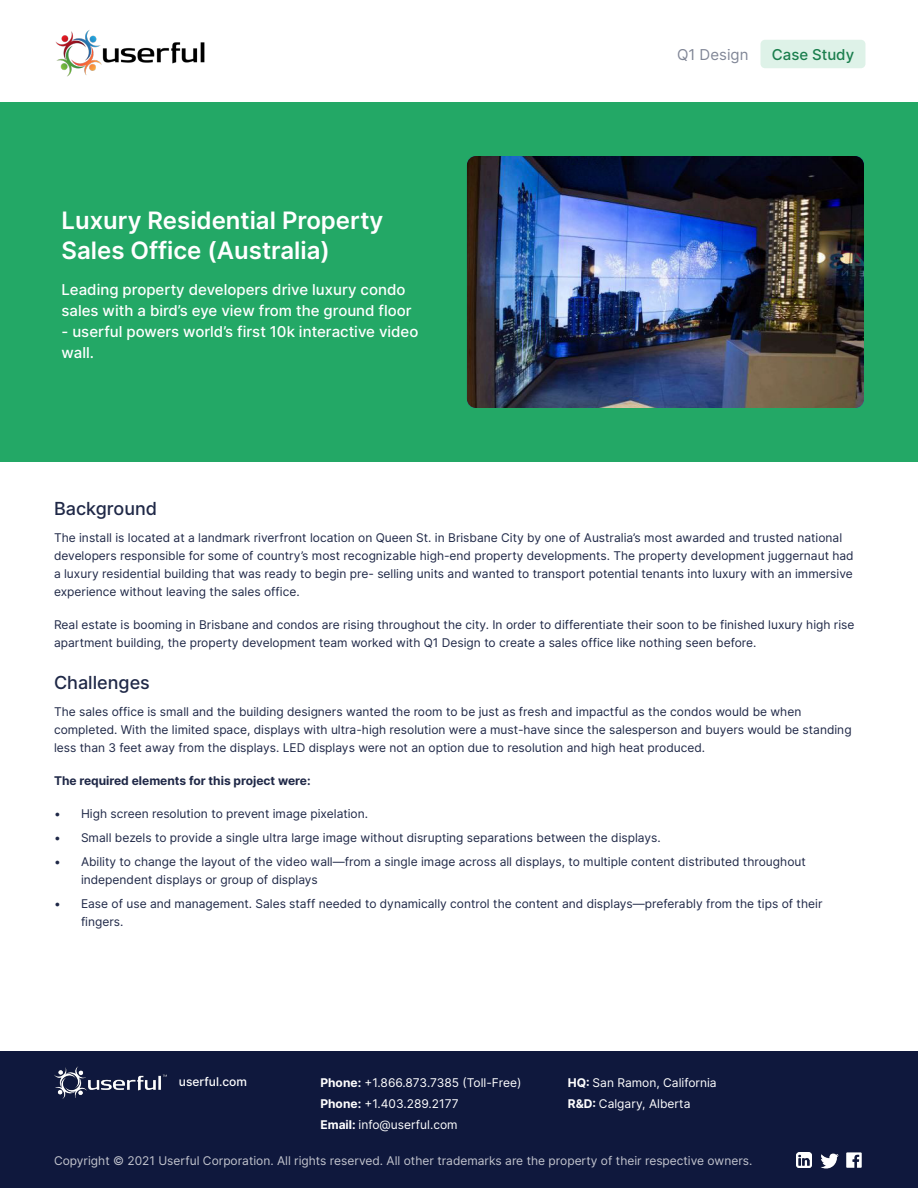
<style>
.page{position:relative;width:918px;height:1188px;background:#fff}
.page>*{position:absolute;margin:0;border:0;box-sizing:border-box;transform-origin:0 0}
.t1{font:600 24px/30px "Inter";color:#fff}
.Userful_Paragraph_St{font:500 18px "Inter";color:#1f2847}
.Userful_Paragraph_St-2{font:500 15px/21px "Inter";color:#fff}
.t2{font:500 15px "Inter";color:#1a7e4d}
.t3{font:15px "Inter";color:#4a5269}
.Userful_Paragraph_St-3{font:12px/18px "Inter";color:#1f2847}
.t4{font:12px/21px "Inter";color:#fff}
.Userful_Paragraph_St-4{font:700 12px "Inter";color:#1f2847}
.t5{font:500 12px "Inter";color:#fff}
.s1{font-weight:700}
</style>
<div class="page">
<img style="left:56px;top:30px;width:149px;height:47px">
<div style="left:760px;top:40px;width:105px;height:28px;background:#def2e8;border-radius:4px"></div>
<div style="left:0;top:1052px;width:918px;height:136px;background:#0f183d"></div>
<img style="left:54px;top:1066px;width:112px;height:33px">
<img style="left:796px;top:1153px;width:15px;height:15px">
<img style="left:821px;top:1153px;width:17px;height:16px">
<img style="left:847px;top:1153px;width:15px;height:15px">
<div style="left:0;top:102px;width:918px;height:360px;background:#23a866"></div>
<img style="left:467px;top:156px;width:397px;height:252px">
<p class="t1" style="left:62px;top:205px;width:323px">Luxury Residential Property<br>Sales Office (Australia)</p>
<p class="Userful_Paragraph_St-2" style="left:62px;top:279px;width:352px">Leading property developers drive luxury condo sales with a bird’s eye view from the ground floor</p>
<p class="Userful_Paragraph_St-2" style="left:62px;top:321px;width:358px">- userful powers world’s first 10k interactive video wall.</p>
<p class="t3" style="left:677px;top:44px;width:73px">Q1 Design</p>
<p class="t2" style="left:772px;top:43px;width:84px">Case Study</p>
<p class="Userful_Paragraph_St" style="left:54px;top:496px;width:105px">Background</p>
<p class="Userful_Paragraph_St-3" style="left:54px;top:529px;width:801px">The install is located at a landmark riverfront location on Queen St. in Brisbane City by one of Australia’s most awarded and trusted national developers responsible for some of country’s most recognizable high-end property developments. The property development juggernaut had a luxury residential building that was ready to begin pre- selling units and wanted to transport potential tenants into luxury with an immersive experience without leaving the sales office.</p>
<p class="Userful_Paragraph_St-3" style="left:54px;top:616px;width:802px">Real estate is booming in Brisbane and condos are rising throughout the city. In order to differentiate their soon to be finished luxury high rise apartment building, the property development team worked with Q1 Design to create a sales office like nothing seen before.</p>
<p class="Userful_Paragraph_St" style="left:54px;top:670px;width:97px">Challenges</p>
<p class="Userful_Paragraph_St-3" style="left:54px;top:703px;width:799px">The sales office is small and the building designers wanted the room to be just as fresh and impactful as the condos would be when completed. With the limited space, displays with ultra-high resolution were a must-have since the salesperson and buyers would be standing less than 3 feet away from the displays. LED displays were not an option due to resolution and high heat produced.</p>
<p class="Userful_Paragraph_St-4" style="left:54px;top:772px;width:258px">The required elements for this project were:</p>
<p class="Userful_Paragraph_St-3" style="left:54px;top:805px;width:316px">• High screen resolution to prevent image pixelation.</p>
<p class="Userful_Paragraph_St-3" style="left:54px;top:829px;width:608px">• Small bezels to provide a single ultra large image without disrupting separations between the displays.</p>
<p class="Userful_Paragraph_St-3" style="left:81px;top:853px;width:726px;text-indent:-27px">• Ability to change the layout of the video wall—from a single image across all displays, to multiple content distributed throughout independent displays or group of displays</p>
<p class="Userful_Paragraph_St-3" style="left:81px;top:895px;width:743px;text-indent:-27px">• Ease of use and management. Sales staff needed to dynamically control the content and displays—preferably from the tips of their fingers.</p>
<p class="t5" style="left:179px;top:1073px;width:70px">userful.com</p>
<p class="t4" style="left:320px;top:1072px;width:203px"><span class="s1">Phone:</span> +1.866.873.7385 (Toll-Free)<br><span class="s1">Phone:</span> +1.403.289.2177<br><span class="s1">Email:</span> info@userful.com</p>
<p class="t4" style="left:568px;top:1072px;width:150px"><span class="s1">HQ:</span> San Ramon, California<br><span class="s1">R&amp;D:</span> Calgary, Alberta</p>
<p class="t4" style="left:54px;top:1149px;width:700px">Copyright © 2021 Userful Corporation. All rights reserved. All other trademarks are the property of their respective owners.</p>
</div>
